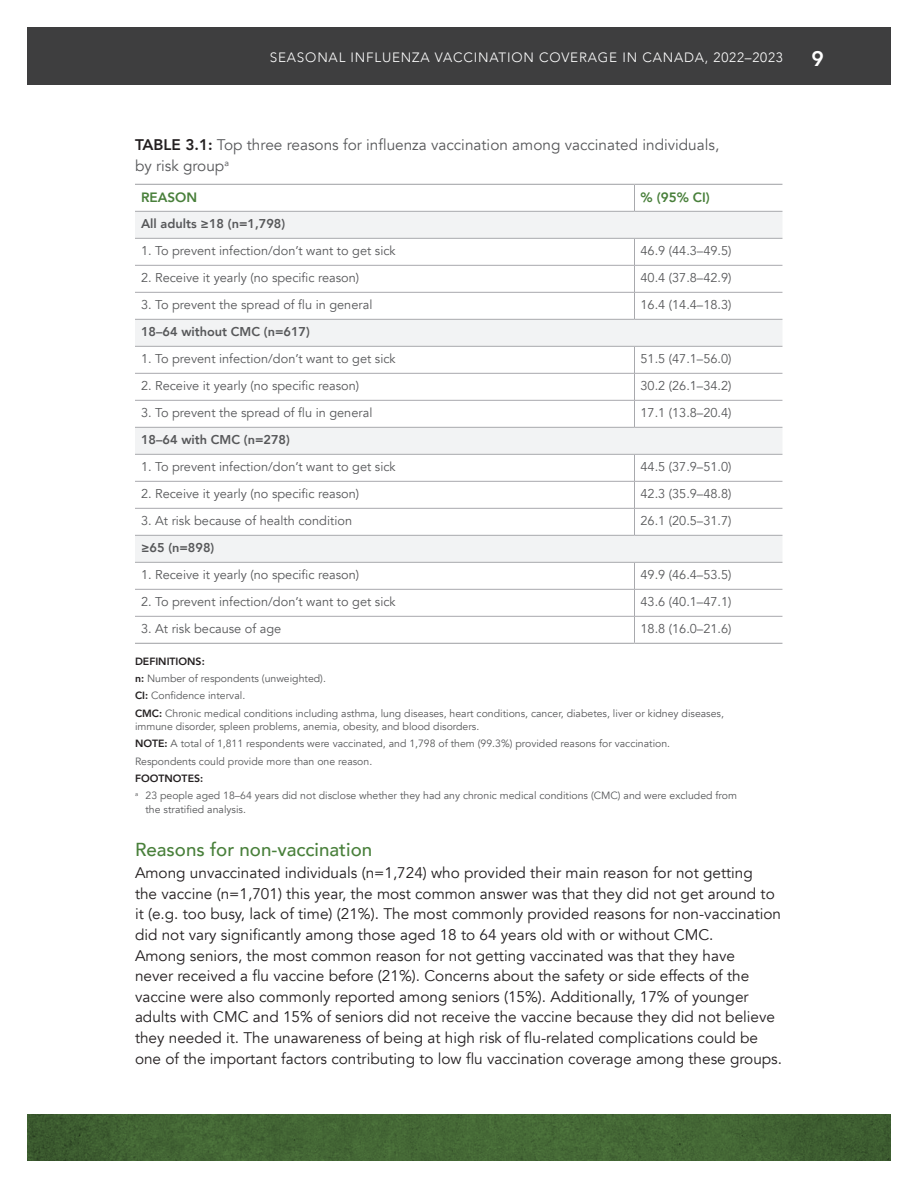
<style>
.page{position:relative;width:918px;height:1188px;background:#fff}
.page>*{position:absolute;margin:0;border:0;box-sizing:border-box;transform-origin:0 0}
.t1{font:800 21px "Avenir";color:#fff}
.Heading_3{font:500 18.75px "Avenir";color:#49803b}
.BODY{font:15.3px/20.7px "Avenir";color:#231f20}
.Table_Title{font:15.3px/20.7px "Avenir";color:#57585a}
.t2{font:300 13.5px "Avenir";letter-spacing:.06em;color:#fff}
.Header_Row{font:800 13.5px "Avenir";color:#49803b}
.Main_Body{font:12.75px "Avenir";color:#57585a}
.Main_Body-2{font:800 12.75px "Avenir";color:#57585a}
.Column_1__Bold{font:800 12.75px "Avenir";color:#57585a}
._1_-_Source_with_Infomation{font:10.5px/13.5px "Avenir";color:#57585a}
._3___Last{font:10.5px/13.5px "Avenir";color:#57585a}
._6___Source_with_no_tab{font:10.5px "Avenir";color:#57585a}
._1_-_Source_with_Infomation-2{font:800 10.5px "Avenir";color:#231f20}
.s1{font-weight:800;color:#231f20}
</style>
<div class="page">
<svg style="left:27px;top:1115px;width:864px;height:46px;background:#426433"></svg>
<div style="left:778px;top:27px;width:113px;height:57px;background:#3e3e3f"></div>
<div style="left:27px;top:27px;width:756px;height:57px;background:#3e3e3f"></div>
<svg style="left:135px;top:212px;width:647px;height:350px"></svg>
<svg style="left:634px;top:185px;width:1px;height:26px"></svg>
<hr style="left:135px;top:265px;width:499px;height:1px;background:#a8a9ad">
<hr style="left:634px;top:265px;width:148px;height:1px;background:#a8a9ad">
<hr style="left:135px;top:292px;width:499px;height:1px;background:#a8a9ad">
<hr style="left:634px;top:292px;width:148px;height:1px;background:#a8a9ad">
<svg style="left:634px;top:239px;width:1px;height:80px"></svg>
<hr style="left:135px;top:319px;width:499px;height:1px;background:#a8a9ad">
<hr style="left:634px;top:319px;width:148px;height:1px;background:#a8a9ad">
<hr style="left:135px;top:346px;width:499px;height:1px;background:#a8a9ad">
<hr style="left:634px;top:346px;width:148px;height:1px;background:#a8a9ad">
<hr style="left:135px;top:373px;width:499px;height:1px;background:#a8a9ad">
<hr style="left:634px;top:373px;width:148px;height:1px;background:#a8a9ad">
<hr style="left:135px;top:400px;width:499px;height:1px;background:#a8a9ad">
<hr style="left:634px;top:400px;width:148px;height:1px;background:#a8a9ad">
<svg style="left:634px;top:347px;width:1px;height:80px"></svg>
<hr style="left:135px;top:427px;width:499px;height:1px;background:#a8a9ad">
<hr style="left:634px;top:427px;width:148px;height:1px;background:#a8a9ad">
<hr style="left:135px;top:454px;width:499px;height:1px;background:#a8a9ad">
<hr style="left:634px;top:454px;width:148px;height:1px;background:#a8a9ad">
<hr style="left:135px;top:481px;width:499px;height:1px;background:#a8a9ad">
<hr style="left:634px;top:481px;width:148px;height:1px;background:#a8a9ad">
<hr style="left:135px;top:508px;width:499px;height:1px;background:#a8a9ad">
<hr style="left:634px;top:508px;width:148px;height:1px;background:#a8a9ad">
<svg style="left:634px;top:455px;width:1px;height:80px"></svg>
<hr style="left:135px;top:535px;width:499px;height:1px;background:#a8a9ad">
<hr style="left:634px;top:535px;width:148px;height:1px;background:#a8a9ad">
<hr style="left:135px;top:562px;width:499px;height:1px;background:#a8a9ad">
<hr style="left:634px;top:562px;width:148px;height:1px;background:#a8a9ad">
<hr style="left:135px;top:589px;width:499px;height:1px;background:#a8a9ad">
<hr style="left:634px;top:589px;width:148px;height:1px;background:#a8a9ad">
<svg style="left:634px;top:563px;width:1px;height:80px"></svg>
<hr style="left:135px;top:184px;width:499px;height:1px;background:#a8a9ad">
<hr style="left:634px;top:184px;width:148px;height:1px;background:#a8a9ad">
<hr style="left:135px;top:616px;width:499px;height:1px;background:#a8a9ad">
<hr style="left:634px;top:616px;width:148px;height:1px;background:#a8a9ad">
<hr style="left:135px;top:643px;width:499px;height:1px;background:#a8a9ad">
<hr style="left:634px;top:643px;width:148px;height:1px;background:#a8a9ad">
<hr style="left:135px;top:211px;width:499px;height:1px;background:#a8a9ad">
<hr style="left:634px;top:211px;width:148px;height:1px;background:#a8a9ad">
<hr style="left:135px;top:238px;width:499px;height:1px;background:#a8a9ad">
<hr style="left:634px;top:238px;width:148px;height:1px;background:#a8a9ad">
<p class="t2" style="left:270px;top:50px;width:515px">SEASONAL INFLUENZA VACCINATION COVERAGE IN CANADA, 2022–2023</p>
<h1 class="t1" style="left:811px;top:42px;width:14px">9</h1>
<p class="Table_Title" style="left:135px;top:135px;width:586px"><span class="s1">TABLE 3.1:</span> Top three reasons for influenza vaccination among vaccinated individuals, by risk group<sup>a</sup></p>
<p class="Header_Row" style="left:141px;top:187px;width:58px">REASON</p>
<p class="Header_Row" style="left:641px;top:187px;width:71px">% (95% CI)</p>
<p class="Column_1__Bold" style="left:141px;top:214px;width:146px">All adults ≥18 (n=1,798)</p>
<p class="Main_Body" style="left:141px;top:243px;width:256px">1. To prevent infection/don’t want to get sick</p>
<p class="Main_Body" style="left:641px;top:243px;width:92px">46.9 (44.3–49.5)</p>
<p class="Main_Body" style="left:141px;top:270px;width:220px">2. Receive it yearly (no specific reason)</p>
<p class="Main_Body" style="left:641px;top:270px;width:92px">40.4 (37.8–42.9)</p>
<p class="Main_Body" style="left:141px;top:297px;width:233px">3. To prevent the spread of flu in general</p>
<p class="Main_Body" style="left:641px;top:297px;width:92px">16.4 (14.4–18.3)</p>
<p class="Main_Body-2" style="left:141px;top:322px;width:170px">18–64 without CMC (n=617)</p>
<p class="Main_Body" style="left:141px;top:351px;width:256px">1. To prevent infection/don’t want to get sick</p>
<p class="Main_Body" style="left:641px;top:351px;width:92px">51.5 (47.1–56.0)</p>
<p class="Main_Body" style="left:141px;top:378px;width:220px">2. Receive it yearly (no specific reason)</p>
<p class="Main_Body" style="left:641px;top:378px;width:92px">30.2 (26.1–34.2)</p>
<p class="Main_Body" style="left:141px;top:405px;width:233px">3. To prevent the spread of flu in general</p>
<p class="Main_Body" style="left:641px;top:405px;width:92px">17.1 (13.8–20.4)</p>
<p class="Main_Body-2" style="left:141px;top:430px;width:150px">18–64 with CMC (n=278)</p>
<p class="Main_Body" style="left:141px;top:459px;width:256px">1. To prevent infection/don’t want to get sick</p>
<p class="Main_Body" style="left:641px;top:459px;width:92px">44.5 (37.9–51.0)</p>
<p class="Main_Body" style="left:141px;top:486px;width:220px">2. Receive it yearly (no specific reason)</p>
<p class="Main_Body" style="left:641px;top:486px;width:92px">42.3 (35.9–48.8)</p>
<p class="Main_Body" style="left:141px;top:513px;width:213px">3. At risk because of health condition</p>
<p class="Main_Body" style="left:641px;top:513px;width:92px">26.1 (20.5–31.7)</p>
<p class="Main_Body-2" style="left:141px;top:538px;width:75px">≥65 (n=898)</p>
<p class="Main_Body" style="left:141px;top:567px;width:220px">1. Receive it yearly (no specific reason)</p>
<p class="Main_Body" style="left:641px;top:567px;width:92px">49.9 (46.4–53.5)</p>
<p class="Main_Body" style="left:141px;top:594px;width:256px">2. To prevent infection/don’t want to get sick</p>
<p class="Main_Body" style="left:641px;top:594px;width:92px">43.6 (40.1–47.1)</p>
<p class="Main_Body" style="left:141px;top:621px;width:142px">3. At risk because of age</p>
<p class="Main_Body" style="left:641px;top:621px;width:92px">18.8 (16.0–21.6)</p>
<p class="_1_-_Source_with_Infomation-2" style="left:135px;top:653px;width:71px">DEFINITIONS:</p>
<p class="_1_-_Source_with_Infomation" style="left:135px;top:672px;width:192px"><span class="s1">n:</span> Number of respondents (unweighted).</p>
<p class="_1_-_Source_with_Infomation" style="left:135px;top:689px;width:112px"><span class="s1">CI:</span> Confidence interval.</p>
<p class="_1_-_Source_with_Infomation" style="left:135px;top:707px;width:590px"><span class="s1">CMC:</span> Chronic medical conditions including asthma, lung diseases, heart conditions, cancer, diabetes, liver or kidney diseases, immune disorder, spleen problems, anemia, obesity, and blood disorders.</p>
<p class="_1_-_Source_with_Infomation" style="left:135px;top:737px;width:537px"><span class="s1">NOTE:</span> A total of 1,811 respondents were vaccinated, and 1,798 of them (99.3%) provided reasons for vaccination.</p>
<p class="_6___Source_with_no_tab" style="left:135px;top:755px;width:239px">Respondents could provide more than one reason.</p>
<p class="_1_-_Source_with_Infomation-2" style="left:135px;top:770px;width:70px">FOOTNOTES:</p>
<p class="_3___Last" style="left:146px;top:789px;width:593px;text-indent:-10px"><sup>a</sup> 23 people aged 18–64 years did not disclose whether they had any chronic medical conditions (CMC) and were excluded from the stratified analysis.</p>
<h3 class="Heading_3" style="left:135px;top:833px;width:239px">Reasons for non-vaccination</h3>
<p class="BODY" style="left:135px;top:863px;width:649px">Among unvaccinated individuals (n=1,724) who provided their main reason for not getting<br>the vaccine (n=1,701) this year, the most common answer was that they did not get around to it (e.g. too busy, lack of time) (21%). The most commonly provided reasons for non-vaccination did not vary significantly among those aged 18 to 64 years old with or without CMC.<br>Among seniors, the most common reason for not getting vaccinated was that they have<br>never received a flu vaccine before (21%). Concerns about the safety or side effects of the vaccine were also commonly reported among seniors (15%). Additionally, 17% of younger adults with CMC and 15% of seniors did not receive the vaccine because they did not believe they needed it. The unawareness of being at high risk of flu-related complications could be one of the important factors contributing to low flu vaccination coverage among these groups.</p>
</div>
